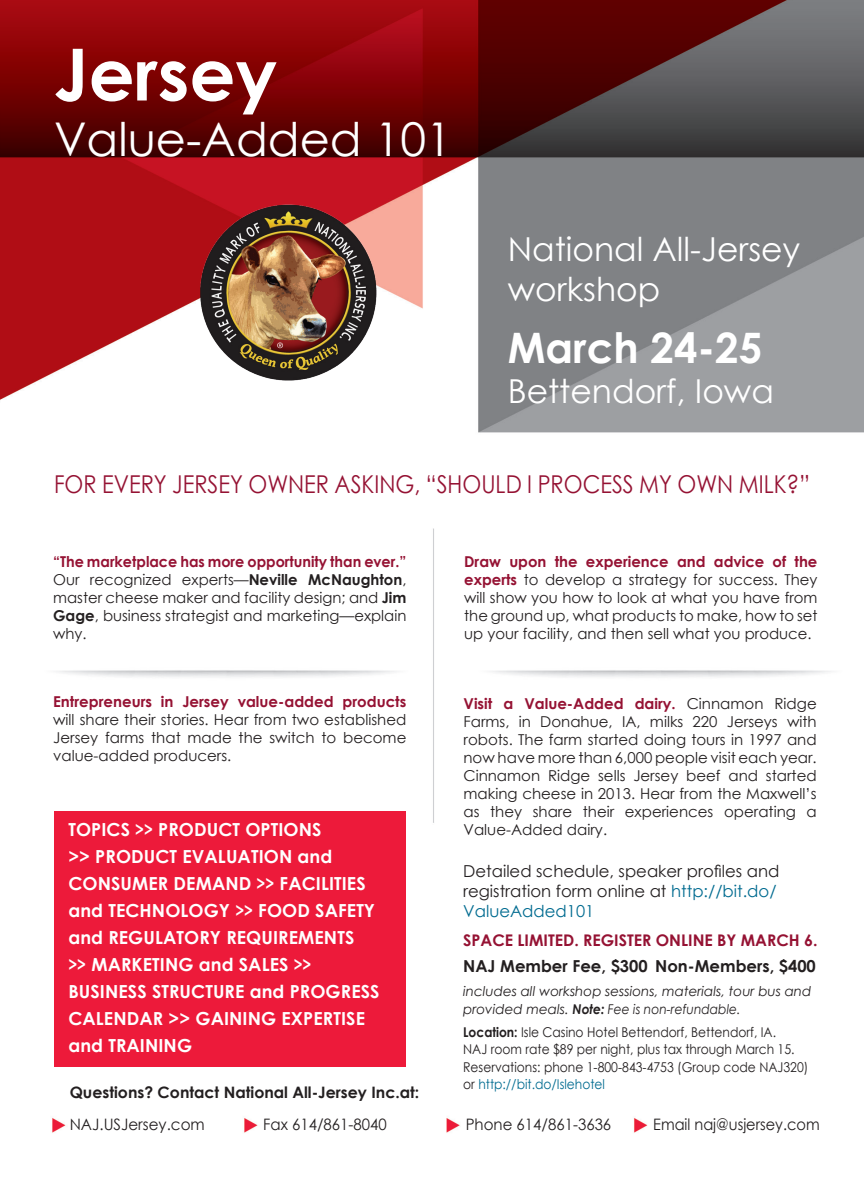
<style>
.page{position:relative;width:864px;height:1188px;background:#fff}
.page>*{position:absolute;margin:0;border:0;box-sizing:border-box;transform-origin:0 0}
.t1{font:700 72px "Century Gothic";color:#fff}
.t2{font:46.5px "Century Gothic";color:#fff}
.t3{font:700 42px "Century Gothic";color:#fff}
.t4{font:33px/39.6px "Century Gothic";color:#fff}
.t5{font:24.6px "Century Gothic";color:#951233;scale:.88 1}
.t6{font:700 18px/27px "Century Gothic";letter-spacing:.005em;color:#fff}
.t7{font:16.5px/19.8px "Century Gothic";color:#231f20}
.t8{font:700 16.5px "Century Gothic";color:#231f20}
.t9{font:700 16.05px "Century Gothic";color:#951233}
.t10{font:700 15.75px "Century Gothic";color:#231f20}
.t11{font:15.75px "Century Gothic";color:#231f20;scale:.95 1}
.t12{font:15.75px "Century Gothic";color:#231f20;scale:.92 1}
.t13{font:15.75px "Century Gothic";color:#231f20;scale:.96 1}
.t14{font:15px/18px "Century Gothic";color:#231f20;text-align:justify}
.t15{font:700 15px "Century Gothic";color:#951233}
.t16{font:13.5px/17.2px "Century Gothic";color:#231f20;scale:.91 1}
.t17{font:italic 13.5px/18px "Century Gothic";color:#231f20}
.s1{font-weight:700;color:#951233}
.s2{font-weight:700}
.s3{color:#016b90}
</style>
<div class="page">
<img style="left:0;top:0;width:864px;height:1133px">
<div style="left:54px;top:812px;width:352px;height:255px;background:#ed1a3a"></div>
<img style="left:198px;top:201px;width:180px;height:182px">
<h1 class="t1" style="left:54px;top:20px;width:225px">Jersey</h1>
<h2 class="t2" style="left:54px;top:107px;width:399px">Value-Added 101</h2>
<h3 class="t4" style="left:508px;top:229px;width:294px">National All-Jersey workshop</h3>
<h3 class="t3" style="left:508px;top:316px;width:256px">March 24-25</h3>
<h3 class="t4" style="left:508px;top:370px;width:268px">Bettendorf, Iowa</h3>
<h3 class="t5" style="left:54px;top:467px;width:861px">FOR EVERY JERSEY OWNER ASKING, “SHOULD I PROCESS MY OWN MILK?”</h3>
<p class="t14" style="left:53px;top:552px;width:355px"><span class="s1">“The marketplace has more opportunity than ever.” </span>Our recognized experts—<span class="s2">Neville McNaughton</span>, master cheese maker and facility design; and <span class="s2">Jim Gage</span>, business strategist and marketing—explain why.</p>
<p class="t15" style="left:53px;top:690px;width:355px">Entrepreneurs in Jersey value-added products</p>
<p class="t14" style="left:53px;top:711px;width:355px">will share their stories. Hear from two established Jersey farms that made the switch to become value-added producers.</p>
<p class="t6" style="left:68px;top:815px;width:313px">TOPICS &gt;&gt; PRODUCT OPTIONS<br>&gt;&gt; PRODUCT EVALUATION and<br>CONSUMER DEMAND &gt;&gt; FACILITIES and TECHNOLOGY &gt;&gt; FOOD SAFETY and REGULATORY REQUIREMENTS<br>&gt;&gt; MARKETING and SALES &gt;&gt;<br>BUSINESS STRUCTURE and PROGRESS<br>CALENDAR &gt;&gt; GAINING EXPERTISE and TRAINING</p>
<p class="t10" style="left:70px;top:1081px;width:351px">Questions? Contact National All-Jersey Inc.at:</p>
<p class="t14" style="left:464px;top:552px;width:355px"><span class="s1">Draw upon the experience and advice of the experts</span> to develop a strategy for success. They will show you how to look at what you have from the ground up, what products to make, how to set up your facility, and then sell what you produce.</p>
<p class="t14" style="left:464px;top:694px;width:355px"><span class="s1">Visit a Value-Added dairy.</span> Cinnamon Ridge Farms, in Donahue, IA, milks 220 Jerseys with robots. The farm started doing tours in 1997 and now have more than 6,000 people visit each year.<br>Cinnamon Ridge sells Jersey beef and started making cheese in 2013. Hear from the Maxwell’s as they share their experiences operating a Value-Added dairy.</p>
<p class="t7" style="left:463px;top:861px;width:318px">Detailed schedule, speaker profiles and registration form online at <span class="s3">http://bit.do/<br>ValueAdded101</span></p>
<p class="t9" style="left:463px;top:928px;width:356px">SPACE LIMITED. REGISTER ONLINE BY MARCH 6.</p>
<p class="t8" style="left:463px;top:954px;width:354px">NAJ Member Fee, $300 Non-Members, $400</p>
<p class="t17" style="left:463px;top:982px;width:350px">includes all workshop sessions, materials, tour bus and provided meals. <span class="s2">Note:</span> Fee is non-refundable.</p>
<p class="t16" style="left:463px;top:1023px;width:381px"><span class="s2">Location:</span> Isle Casino Hotel Bettendorf, Bettendorf, IA.<br>NAJ room rate $89 per night, plus tax through March 15.<br>Reservations: phone 1-800-843-4753 (Group code NAJ320) or <span class="s3">http://bit.do/Islehotel</span></p>
<p class="t13" style="left:70px;top:1114px;width:142px">NAJ.USJersey.com</p>
<p class="t11" style="left:263px;top:1114px;width:132px">Fax 614/861-8040</p>
<p class="t11" style="left:466px;top:1114px;width:155px">Phone 614/861-3636</p>
<p class="t12" style="left:653px;top:1114px;width:182px">Email naj@usjersey.com</p>
</div>
